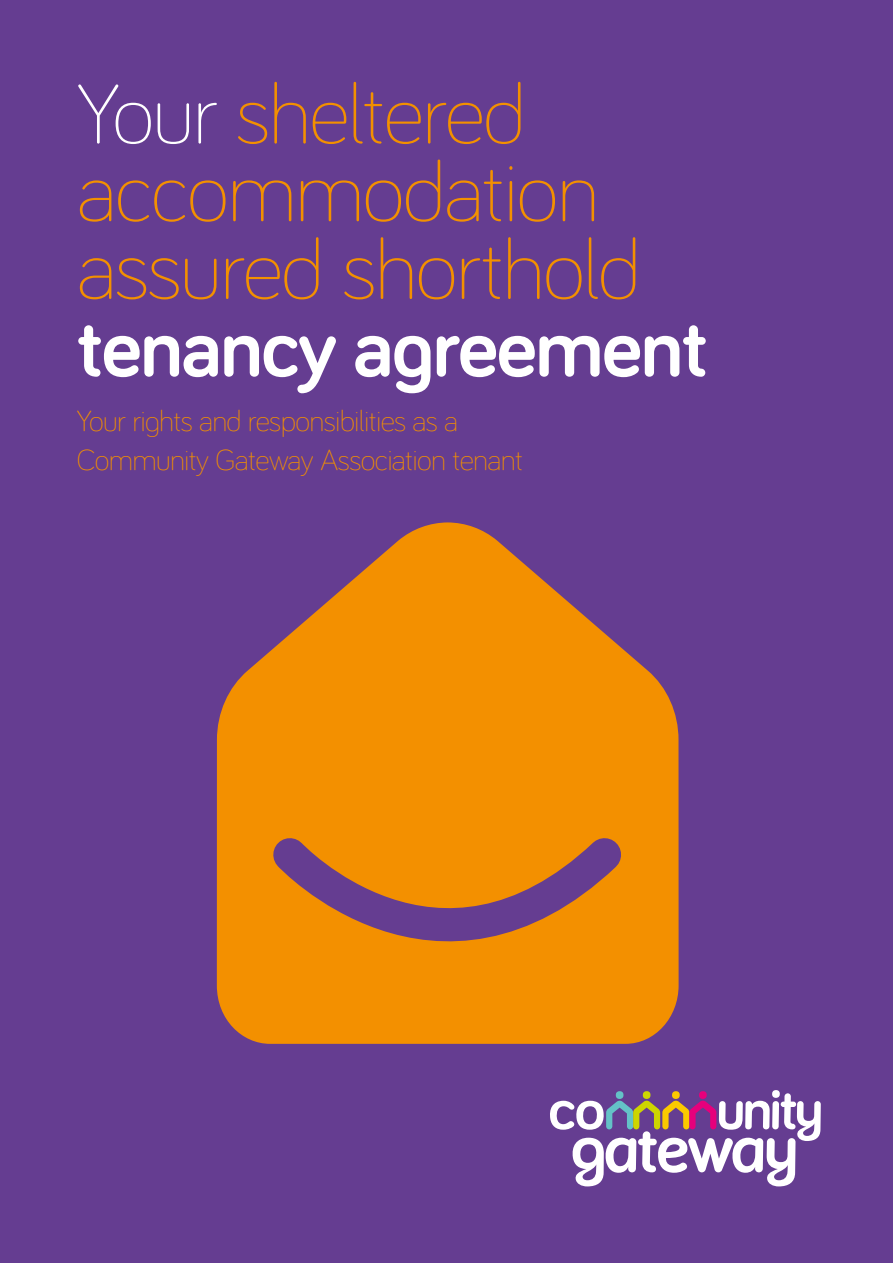
<style>
.page{position:relative;width:893px;height:1263px;background:#653d91}
.page>*{position:absolute;margin:0;border:0;box-sizing:border-box;transform-origin:0 0}
.t1{font:300 85.8px/77.7px "Bariol";letter-spacing:-.02em;color:#f39000}
.t2{font:700 85.8px "Bariol";letter-spacing:-.02em;color:#fff}
.t3{font:300 30px/39px "Bariol";letter-spacing:-.02em;color:#f39000}
.s1{color:#fff}
</style>
<div class="page">
<svg style="left:217px;top:522px;width:462px;height:522px;fill:#f39000"></svg>
<svg style="left:550px;top:1090px;width:271px;height:96px"></svg>
<svg style="left:257px;top:808px;width:394px;height:204px"></svg>
<h1 class="t1" style="left:77px;top:70px;width:566px"><span class="s1">Your</span> sheltered accommodation assured shorthold</h1>
<h1 class="t2" style="left:77px;top:288px;width:633px">tenancy agreement</h1>
<p class="t3" style="left:77px;top:400px;width:448px">Your rights and responsibilities as a<br>Community Gateway Association tenant</p>
</div>
